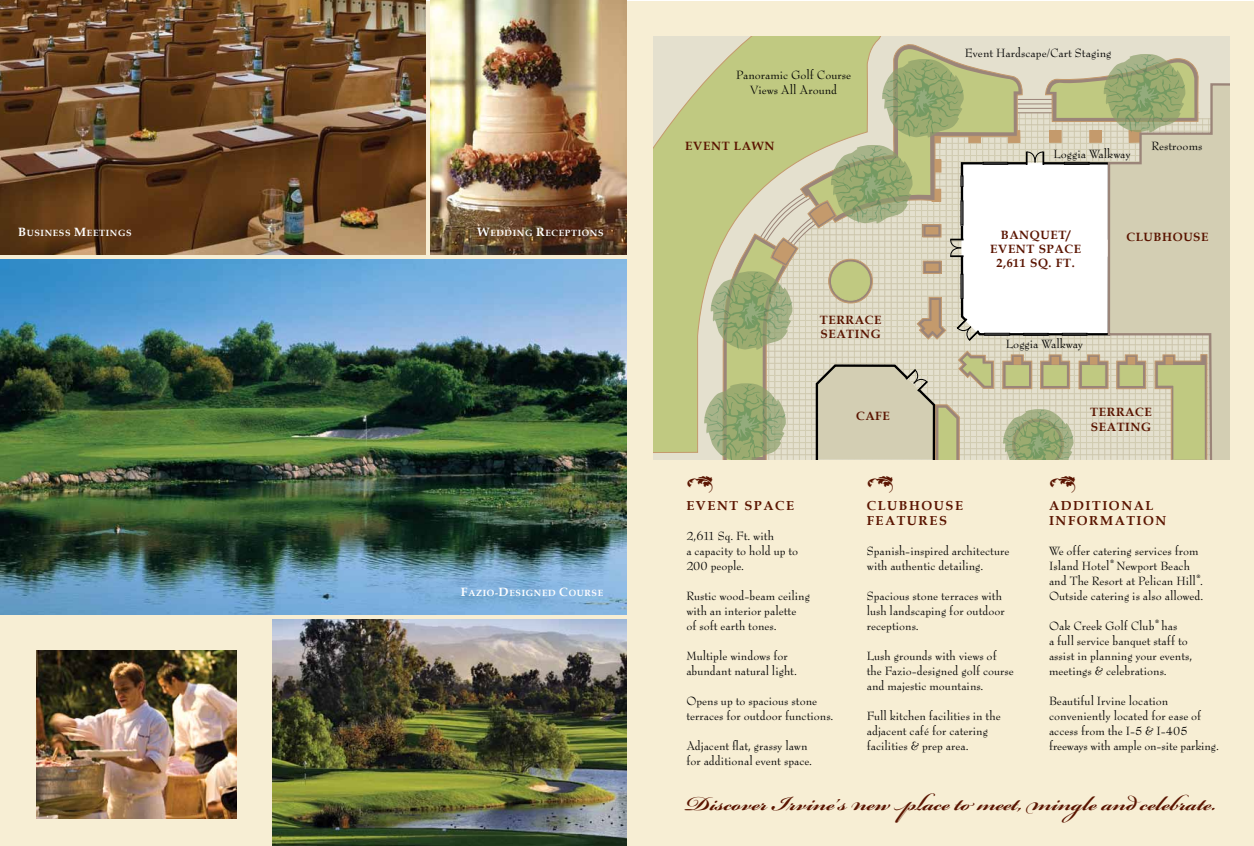
<style>
.page{position:relative;width:1254px;height:846px;background:#fff}
.page>*{position:absolute;margin:0;border:0;box-sizing:border-box;transform-origin:0 0}
.t1{font:700 31px "Bickham Script Pro";color:#5a1400}
.t2{font:23px "Type Embellishments One Let Plain";color:#5a1400}
.t3{font:13px/15px "Bernhard Modern Std";color:#000}
.t4{font:700 13px/15.6px "Book Antiqua";letter-spacing:.12em;color:#5a1400}
.t5{font:700 12px/14.4px "Book Antiqua";letter-spacing:.05em;color:#5a1400}
.t6{font:700 9px "Book Antiqua";letter-spacing:.07em;color:#fff}
.s1{font-size:12px}
</style>
<div class="page">
<div style="left:0;top:1px;width:1254px;height:845px;background:#f7eed4"></div>
<img style="left:0;top:260px;width:627px;height:354px">
<img style="left:36px;top:650px;width:200px;height:169px">
<img style="left:272px;top:620px;width:355px;height:226px">
<img style="left:431px;top:0;width:196px;height:254px">
<img style="left:0;top:0;width:425px;height:254px">
<svg style="left:1208px;top:82px;width:21px;height:378px;background:#cfcab0"></svg>
<svg style="left:653px;top:37px;width:555px;height:423px;background:#cccca9"></svg>
<p class="t6" style="left:18px;top:228px;width:108px"><span class="s1">B</span>USINESS <span class="s1">M</span>EETINGS</p>
<p class="t6" style="left:478px;top:228px;width:127px"><span class="s1">W</span>EDDING <span class="s1">R</span>ECEPTIONS</p>
<p class="t6" style="left:461px;top:588px;width:144px"><span class="s1">F</span>AZIO-<span class="s1">D</span>ESIGNED <span class="s1">C</span>OURSE</p>
<p class="t3" style="left:736px;top:67px;width:116px;text-align:center">Panoramic Golf Course<br>Views All Around</p>
<p class="t5" style="left:685px;top:139px;width:91px">EVENT LAWN</p>
<p class="t5" style="left:820px;top:312px;width:63px">TERRACE<br>SEATING</p>
<p class="t5" style="left:856px;top:409px;width:10px">CAFE</p>
<p class="t3" style="left:965px;top:45px;width:148px">Event Hardscape/Cart Staging</p>
<p class="t3" style="left:1053px;top:146px;width:79px">Loggia Walkway</p>
<p class="t3" style="left:1151px;top:138px;width:53px">Restrooms</p>
<p class="t5" style="left:990px;top:227px;width:92px;text-align:center">BANQUET/<br>EVENT SPACE<br>2,611 SQ. FT.</p>
<p class="t3" style="left:1006px;top:336px;width:79px">Loggia Walkway</p>
<p class="t5" style="left:1126px;top:230px;width:84px">CLUBHOUSE</p>
<p class="t5" style="left:1090px;top:405px;width:63px">TERRACE<br>SEATING</p>
<h2 class="t2" style="left:686px;top:475px;width:29px">=</h2>
<h2 class="t2" style="left:867px;top:475px;width:29px">=</h2>
<h2 class="t2" style="left:1049px;top:475px;width:29px">=</h2>
<p class="t4" style="left:686px;top:498px;width:109px">EVENT SPACE</p>
<p class="t3" style="left:686px;top:528px;width:113px">2,611 Sq. Ft. with<br>a capacity to hold up to<br>200 people.</p>
<p class="t3" style="left:686px;top:588px;width:125px">Rustic wood-beam ceiling with an interior palette<br>of soft earth tones.</p>
<p class="t3" style="left:686px;top:648px;width:112px">Multiple windows for abundant natural light.</p>
<p class="t3" style="left:686px;top:693px;width:149px">Opens up to spacious stone terraces for outdoor functions.</p>
<p class="t3" style="left:686px;top:738px;width:127px">Adjacent flat, grassy lawn for additional event space.</p>
<p class="t4" style="left:867px;top:498px;width:98px">CLUBHOUSE<br>FEATURES</p>
<p class="t3" style="left:867px;top:543px;width:144px">Spanish-inspired architecture with authentic detailing.</p>
<p class="t3" style="left:867px;top:588px;width:140px">Spacious stone terraces with lush landscaping for outdoor receptions.</p>
<p class="t3" style="left:867px;top:648px;width:149px">Lush grounds with views of the Fazio-designed golf course and majestic mountains.</p>
<p class="t3" style="left:867px;top:708px;width:136px">Full kitchen facilities in the adjacent café for catering facilities &amp; prep area.</p>
<p class="t4" style="left:1049px;top:498px;width:119px">ADDITIONAL<br>INFORMATION</p>
<p class="t3" style="left:1049px;top:543px;width:156px">We offer catering services from<br>Island Hotel<sup>®</sup> Newport Beach and The Resort at Pelican Hill<sup>®</sup>.<br>Outside catering is also allowed.</p>
<p class="t3" style="left:1049px;top:618px;width:145px">Oak Creek Golf Club<sup>®</sup> has<br>a full service banquet staff to assist in planning your events, meetings &amp; celebrations.</p>
<p class="t3" style="left:1049px;top:693px;width:171px">Beautiful Irvine location conveniently located for ease of access from the I-5 &amp; I-405 freeways with ample on-site parking.</p>
<h1 class="t1" style="left:686px;top:782px;width:532px">Discover Irvine’s new place to meet, mingle and celebrate.</h1>
</div>
